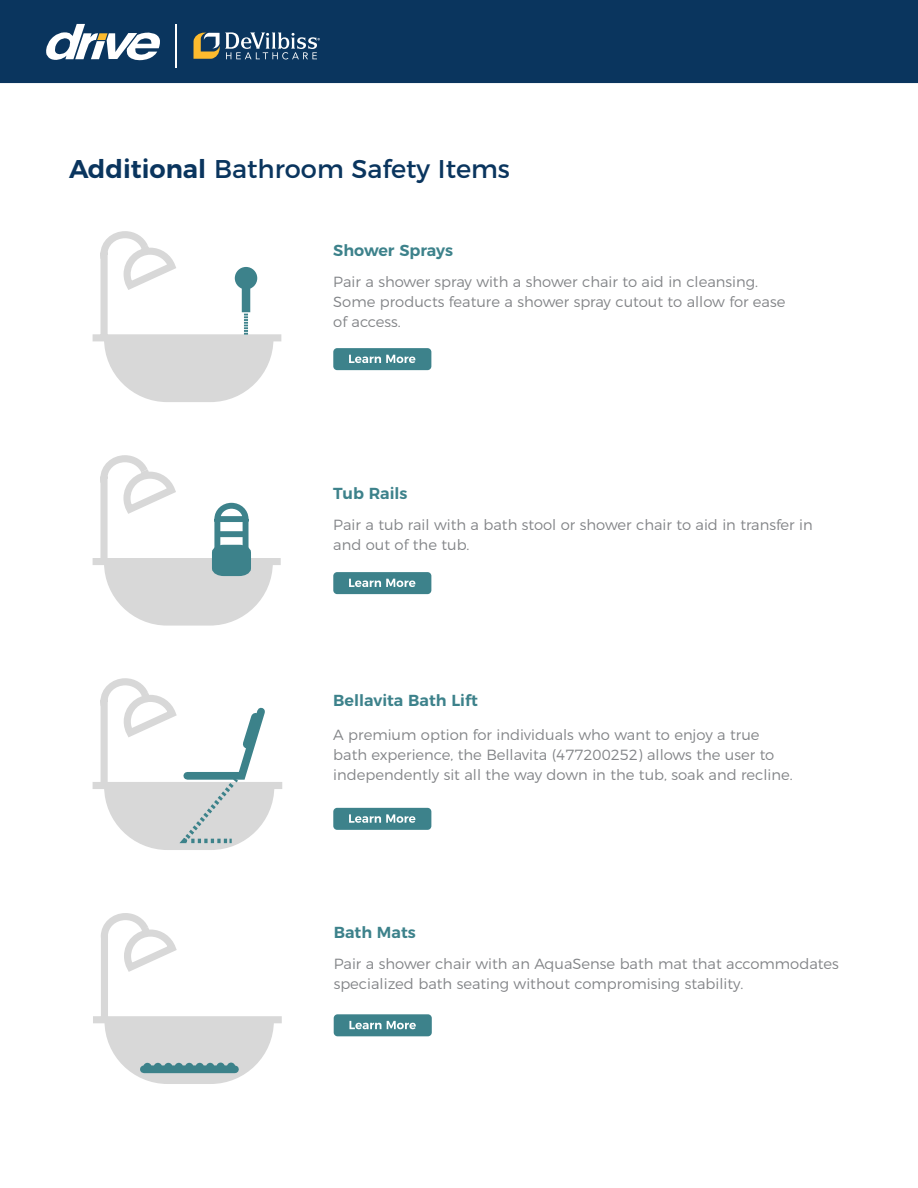
<style>
.page{position:relative;width:918px;height:1188px;background:#fff}
.page>*{position:absolute;margin:0;border:0;box-sizing:border-box;transform-origin:0 0}
.t1{font:25.65px "Montserrat";color:#0a355e}
.t2{font:600 15.9px "Montserrat";color:#3d828b}
.t3{font:300 14.7px/20px "Montserrat";color:#828487}
.s1{font-weight:600}
</style>
<div class="page">
<div style="left:333px;top:348px;width:98px;height:22px;background:#3d828b;border-radius:4px"></div>
<svg style="left:349px;top:355px;width:67px;height:8px"></svg>
<svg style="left:92px;top:231px;width:190px;height:171px"></svg>
<div style="left:93px;top:558px;width:188px;height:7px;background:#d8d8d8"></div>
<svg style="left:100px;top:455px;width:173px;height:171px"></svg>
<div style="left:218px;top:531px;width:27px;height:6px;background:#3d828b"></div>
<div style="left:93px;top:782px;width:189px;height:7px;background:#d8d8d8"></div>
<svg style="left:100px;top:678px;width:174px;height:172px"></svg>
<div style="left:333px;top:572px;width:98px;height:22px;background:#3d828b;border-radius:4px"></div>
<svg style="left:349px;top:579px;width:67px;height:8px"></svg>
<div style="left:333px;top:808px;width:98px;height:22px;background:#3d828b;border-radius:4px"></div>
<svg style="left:349px;top:814px;width:67px;height:9px"></svg>
<div style="left:334px;top:1014px;width:98px;height:22px;background:#3d828b;border-radius:4px"></div>
<svg style="left:349px;top:1021px;width:67px;height:8px"></svg>
<svg style="left:93px;top:913px;width:189px;height:171px"></svg>
<div style="left:144px;top:1065px;width:91px;height:8px;background:#3c828a"></div>
<div style="left:175px;top:1063px;width:8px;height:8px;background:#3c828a;border-radius:50%"></div>
<div style="left:143px;top:1063px;width:9px;height:8px;background:#3c828a;border-radius:50%"></div>
<div style="left:154px;top:1063px;width:8px;height:8px;background:#3c828a;border-radius:50%"></div>
<div style="left:164px;top:1063px;width:8px;height:8px;background:#3c828a;border-radius:50%"></div>
<div style="left:185px;top:1063px;width:8px;height:8px;background:#3c828a;border-radius:50%"></div>
<div style="left:196px;top:1063px;width:8px;height:8px;background:#3c828a;border-radius:50%"></div>
<div style="left:206px;top:1063px;width:8px;height:8px;background:#3c828a;border-radius:50%"></div>
<div style="left:217px;top:1063px;width:8px;height:8px;background:#3c828a;border-radius:50%"></div>
<div style="left:227px;top:1063px;width:8px;height:8px;background:#3c828a;border-radius:50%"></div>
<div style="left:0;top:0;width:918px;height:84px;background:#0a355e"></div>
<svg style="left:193px;top:32px;width:127px;height:27px;background:#546c7c"></svg>
<svg style="left:45px;top:24px;width:116px;height:37px"></svg>
<hr style="left:175px;top:24px;width:1px;height:44px;background:#fff">
<p class="t1" style="left:69px;top:148px;width:442px"><span class="s1">Additional</span> Bathroom Safety Items</p>
<p class="t2" style="left:333px;top:237px;width:121px">Shower Sprays</p>
<p class="t3" style="left:333px;top:271px;width:454px">Pair a shower spray with a shower chair to aid in cleansing.<br>Some products feature a shower spray cutout to allow for ease of access.</p>
<p class="t2" style="left:333px;top:480px;width:76px">Tub Rails</p>
<p class="t3" style="left:333px;top:513px;width:481px">Pair a tub rail with a bath stool or shower chair to aid in transfer in and out of the tub.</p>
<p class="t2" style="left:333px;top:687px;width:146px">Bellavita Bath Lift</p>
<p class="t3" style="left:333px;top:724px;width:461px">A premium option for individuals who want to enjoy a true bath experience, the Bellavita (477200252) allows the user to independently sit all the way down in the tub, soak and recline.</p>
<p class="t2" style="left:334px;top:919px;width:84px">Bath Mats</p>
<p class="t3" style="left:334px;top:953px;width:507px">Pair a shower chair with an AquaSense bath mat that accommodates specialized bath seating without compromising stability.</p>
</div>
